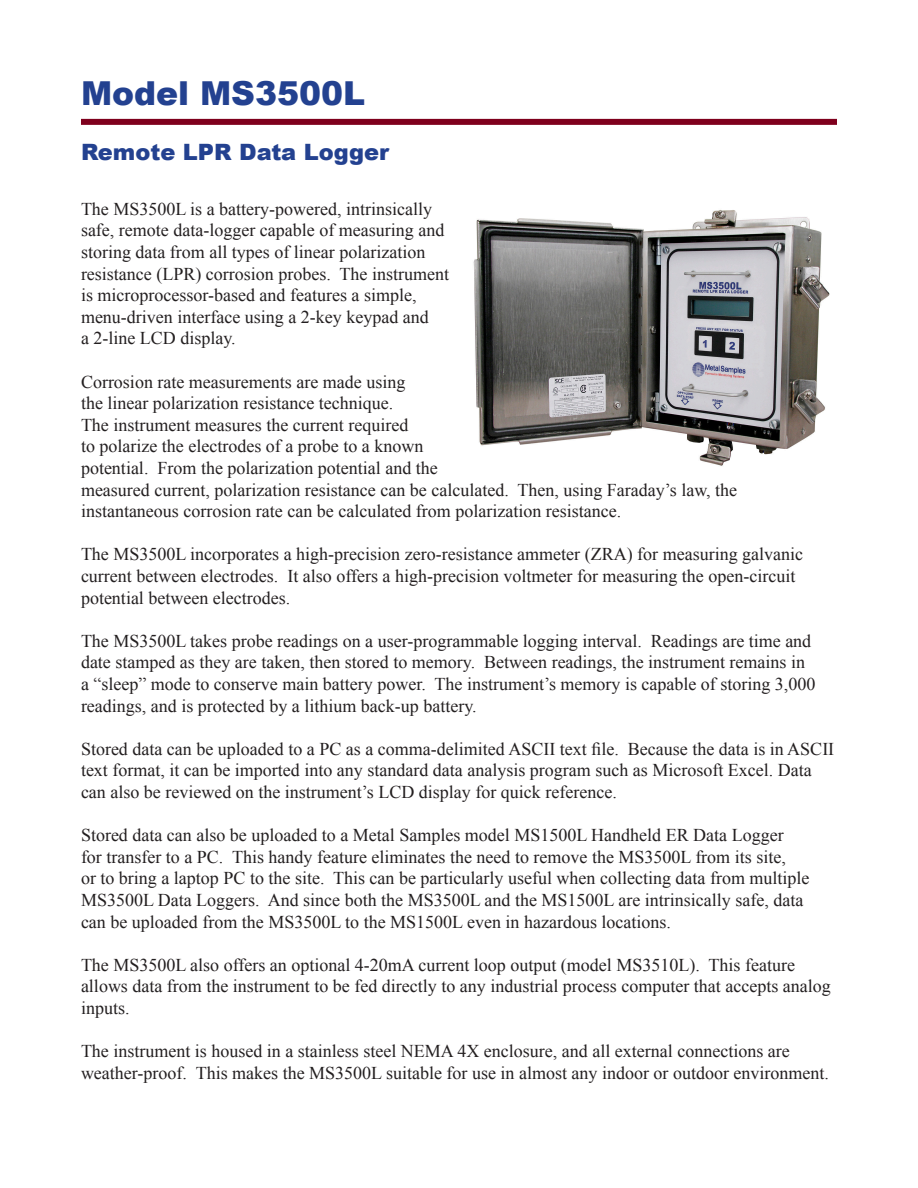
<style>
.page{position:relative;width:918px;height:1188px;background:#fff}
.page>*{position:absolute;margin:0;border:0;box-sizing:border-box;transform-origin:0 0}
.t1{font:900 33px "Arial";color:#234190}
.t2{font:900 22.5px "Arial";color:#234190}
.t3{font:18px/21.6px "Times New Roman";color:#231f20}
</style>
<div class="page">
<img style="left:473px;top:210px;width:357px;height:256px">
<div style="left:81px;top:119px;width:756px;height:6px;background:#7f001d"></div>
<p class="t1" style="left:81px;top:69px;width:286px">Model MS3500L</p>
<p class="t2" style="left:81px;top:135px;width:310px">Remote LPR Data Logger</p>
<p class="t3" style="left:81px;top:198px;width:365px">The MS3500L is a battery-powered, intrinsically safe, remote data-logger capable of measuring and storing data from all types of linear polarization</p>
<p class="t3" style="left:81px;top:263px;width:370px">resistance (LPR) corrosion probes. The instrument</p>
<p class="t3" style="left:81px;top:284px;width:349px">is microprocessor-based and features a simple, menu-driven interface using a 2-key keypad and a 2-line LCD display.</p>
<p class="t3" style="left:81px;top:371px;width:658px">Corrosion rate measurements are made using<br>the linear polarization resistance technique.<br>The instrument measures the current required<br>to polarize the electrodes of a probe to a known<br>potential. From the polarization potential and the<br>measured current, polarization resistance can be calculated. Then, using Faraday’s law, the instantaneous corrosion rate can be calculated from polarization resistance.</p>
<p class="t3" style="left:81px;top:543px;width:724px">The MS3500L incorporates a high-precision zero-resistance ammeter (ZRA) for measuring galvanic</p>
<p class="t3" style="left:81px;top:565px;width:716px">current between electrodes. It also offers a high-precision voltmeter for measuring the open-circuit</p>
<p class="t3" style="left:81px;top:587px;width:211px">potential between electrodes.</p>
<p class="t3" style="left:81px;top:630px;width:736px">The MS3500L takes probe readings on a user-programmable logging interval. Readings are time and date stamped as they are taken, then stored to memory. Between readings, the instrument remains in a “sleep” mode to conserve main battery power. The instrument’s memory is capable of storing 3,000 readings, and is protected by a lithium back-up battery.</p>
<p class="t3" style="left:81px;top:738px;width:755px">Stored data can be uploaded to a PC as a comma-delimited ASCII text file. Because the data is in ASCII text format, it can be imported into any standard data analysis program such as Microsoft Excel. Data can also be reviewed on the instrument’s LCD display for quick reference.</p>
<p class="t3" style="left:81px;top:824px;width:730px">Stored data can also be uploaded to a Metal Samples model MS1500L Handheld ER Data Logger<br>for transfer to a PC. This handy feature eliminates the need to remove the MS3500L from its site,<br>or to bring a laptop PC to the site. This can be particularly useful when collecting data from multiple MS3500L Data Loggers. And since both the MS3500L and the MS1500L are intrinsically safe, data can be uploaded from the MS3500L to the MS1500L even in hazardous locations.</p>
<p class="t3" style="left:81px;top:954px;width:751px">The MS3500L also offers an optional 4-20mA current loop output (model MS3510L). This feature allows data from the instrument to be fed directly to any industrial process computer that accepts analog inputs.</p>
<p class="t3" style="left:81px;top:1040px;width:750px">The instrument is housed in a stainless steel NEMA 4X enclosure, and all external connections are weather-proof. This makes the MS3500L suitable for use in almost any indoor or outdoor environment.</p>
</div>
